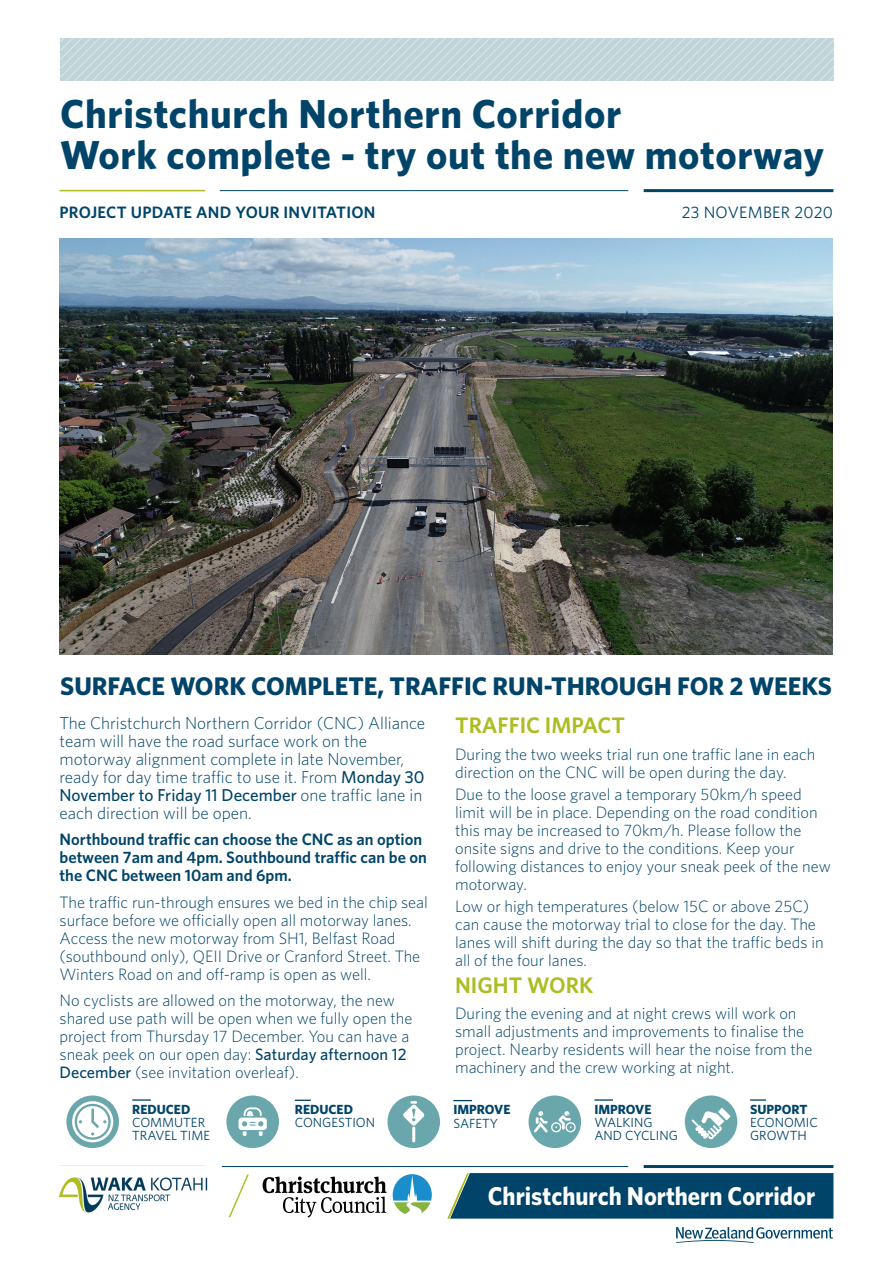
<style>
.page{position:relative;width:893px;height:1263px;background:#fff}
.page>*{position:absolute;margin:0;border:0;box-sizing:border-box;transform-origin:0 0}
.NEWSLETTER_TITLE{font:700 40.5px/40.5px "Whitney";letter-spacing:.015em;color:#00446a}
.t1{font:700 25.8px "Whitney";color:#fff;scale:.94 1}
.Heading_2{font:700 25.5px "Whitney";color:#00446a}
.Heading_intro{font:600 22.5px "Whitney";color:#aebc21}
.Heading_intro-2{font:300 17.25px/18px "Whitney";color:#00446a}
.Body{font:300 16.5px/18px "Whitney";color:#00446a}
.Heading_intro-3{font:300 16.5px/18px "Whitney";color:#00446a}
.Heading_intro-4{font:600 16.5px/18px "Whitney";color:#00446a}
.Newsletter_Project_U{font:600 16.5px "Whitney";letter-spacing:.015em;color:#00446a}
.Issue___Date{font:16.5px "Whitney";letter-spacing:.015em;color:#00446a}
.t2{font:13.2px/13.2px "Whitney";color:#00446a}
.t3{font:700 13.2px/13.2px "Whitney";color:#00446a}
.s1{font-weight:500}
.s2{font-weight:700}
.s3{font-weight:400}
</style>
<div class="page">
<hr style="left:644px;top:1165px;width:189px;height:3px;background:#00446a">
<hr style="left:220px;top:1166px;width:408px;height:1px;background:#00446a">
<hr style="left:60px;top:1166px;width:145px;height:1px;background:#aebc21">
<svg style="left:60px;top:38px;width:773px;height:43px;background:#c3d7da"></svg>
<hr style="left:644px;top:189px;width:189px;height:3px;background:#00446a">
<hr style="left:220px;top:190px;width:408px;height:1px;background:#00446a">
<hr style="left:60px;top:190px;width:145px;height:1px;background:#aebc21">
<svg style="left:132px;top:1099px;width:19px;height:2px"></svg>
<svg style="left:66px;top:1095px;width:53px;height:53px"></svg>
<svg style="left:72px;top:1101px;width:41px;height:41px"></svg>
<svg style="left:295px;top:1099px;width:16px;height:2px"></svg>
<div style="left:226px;top:1095px;width:53px;height:53px;background:#69a7ad;border-radius:50%"></div>
<svg style="left:239px;top:1107px;width:28px;height:29px"></svg>
<div style="left:387px;top:1095px;width:53px;height:53px;background:#69a7ad;border-radius:50%"></div>
<svg style="left:453px;top:1100px;width:19px;height:1px"></svg>
<hr style="left:412px;top:1126px;width:3px;height:16px;background:#fff;border-radius:2px">
<svg style="left:403px;top:1101px;width:22px;height:26px"></svg>
<img style="left:59px;top:238px;width:774px;height:417px">
<svg style="left:594px;top:1099px;width:19px;height:2px"></svg>
<div style="left:528px;top:1095px;width:53px;height:53px;background:#69a7ad;border-radius:50%"></div>
<svg style="left:534px;top:1111px;width:42px;height:21px"></svg>
<svg style="left:750px;top:1099px;width:16px;height:2px"></svg>
<div style="left:685px;top:1095px;width:52px;height:53px;background:#69a7ad;border-radius:50%"></div>
<svg style="left:691px;top:1108px;width:39px;height:31px"></svg>
<svg style="left:676px;top:1227px;width:157px;height:16px"></svg>
<div style="left:447px;top:1173px;width:386px;height:45px;background:#00446a"></div>
<svg style="left:229px;top:1174px;width:20px;height:43px"></svg>
<svg style="left:393px;top:1174px;width:39px;height:40px"></svg>
<svg style="left:263px;top:1176px;width:123px;height:41px"></svg>
<img style="left:58px;top:1177px;width:150px;height:36px">
<p class="NEWSLETTER_TITLE" style="left:60px;top:93px;width:765px">Christchurch Northern Corridor<br>Work complete - try out the new motorway</p>
<p class="Newsletter_Project_U" style="left:60px;top:201px;width:317px">PROJECT UPDATE AND YOUR INVITATION</p>
<p class="Issue___Date" style="left:682px;top:201px;width:153px">23 NOVEMBER 2020</p>
<p class="Heading_2" style="left:60px;top:669px;width:773px">SURFACE WORK COMPLETE, TRAFFIC RUN-THROUGH FOR 2 WEEKS</p>
<p class="Heading_intro-2" style="left:60px;top:713px;width:367px">The Christchurch Northern Corridor (CNC) Alliance team will have the road surface work on the motorway alignment complete in late November, ready for day time traffic to use it. From <span class="s1">Monday 30<br>November to Friday 11 December</span> one traffic lane in each direction will be open.</p>
<p class="Heading_intro-4" style="left:60px;top:830px;width:369px">Northbound traffic can choose the CNC as an option between 7am and 4pm. Southbound traffic can be on the CNC between 10am and 6pm.</p>
<p class="Heading_intro-3" style="left:60px;top:893px;width:370px">The traffic run-through ensures we bed in the chip seal surface before we officially open all motorway lanes.<br>Access the new motorway from SH1, Belfast Road (southbound only), QEII Drive or Cranford Street. The Winters Road on and off-ramp is open as well.</p>
<p class="Heading_intro-3" style="left:60px;top:991px;width:354px">No cyclists are allowed on the motorway, the new shared use path will be open when we fully open the project from Thursday 17 December. You can have a sneak peek on our open day: <span class="s1">Saturday afternoon 12<br>December</span> (see invitation overleaf).</p>
<p class="Heading_intro" style="left:455px;top:710px;width:171px">TRAFFIC IMPACT</p>
<p class="Body" style="left:455px;top:744px;width:362px">During the two weeks trial run one traffic lane in each direction on the CNC will be open during the day.</p>
<p class="Body" style="left:455px;top:785px;width:377px">Due to the loose gravel a temporary 50km/h speed limit will be in place. Depending on the road condition this may be increased to 70km/h. Please follow the onsite signs and drive to the conditions. Keep your following distances to enjoy your sneak peek of the new motorway.</p>
<p class="Body" style="left:455px;top:897px;width:370px">Low or high temperatures (below 15C or above 25C) can cause the motorway trial to close for the day. The lanes will shift during the day so that the traffic beds in all of the four lanes.</p>
<p class="Heading_intro" style="left:455px;top:970px;width:140px">NIGHT WORK</p>
<p class="Body" style="left:455px;top:1004px;width:359px">During the evening and at night crews will work on small adjustments and improvements to finalise the project. Nearby residents will hear the noise from the machinery and the crew working at night.</p>
<p class="t2" style="left:132px;top:1102px;width:79px"><span class="s2">REDUCED<br></span>COMMUTER<br>TRAVEL TIME</p>
<p class="t2" style="left:295px;top:1102px;width:82px"><span class="s2">REDUCED<br></span>CONGESTION</p>
<p class="t3" style="left:453px;top:1103px;width:59px">IMPROVE<br><span class="s3">SAFETY</span></p>
<p class="t2" style="left:594px;top:1102px;width:85px"><span class="s2">IMPROVE<br></span>WALKING<br>AND CYCLING</p>
<p class="t2" style="left:750px;top:1102px;width:69px"><span class="s2">SUPPORT<br></span>ECONOMIC<br>GROWTH</p>
<p class="t1" style="left:488px;top:1179px;width:350px">Christchurch Northern Corridor</p>
</div>
